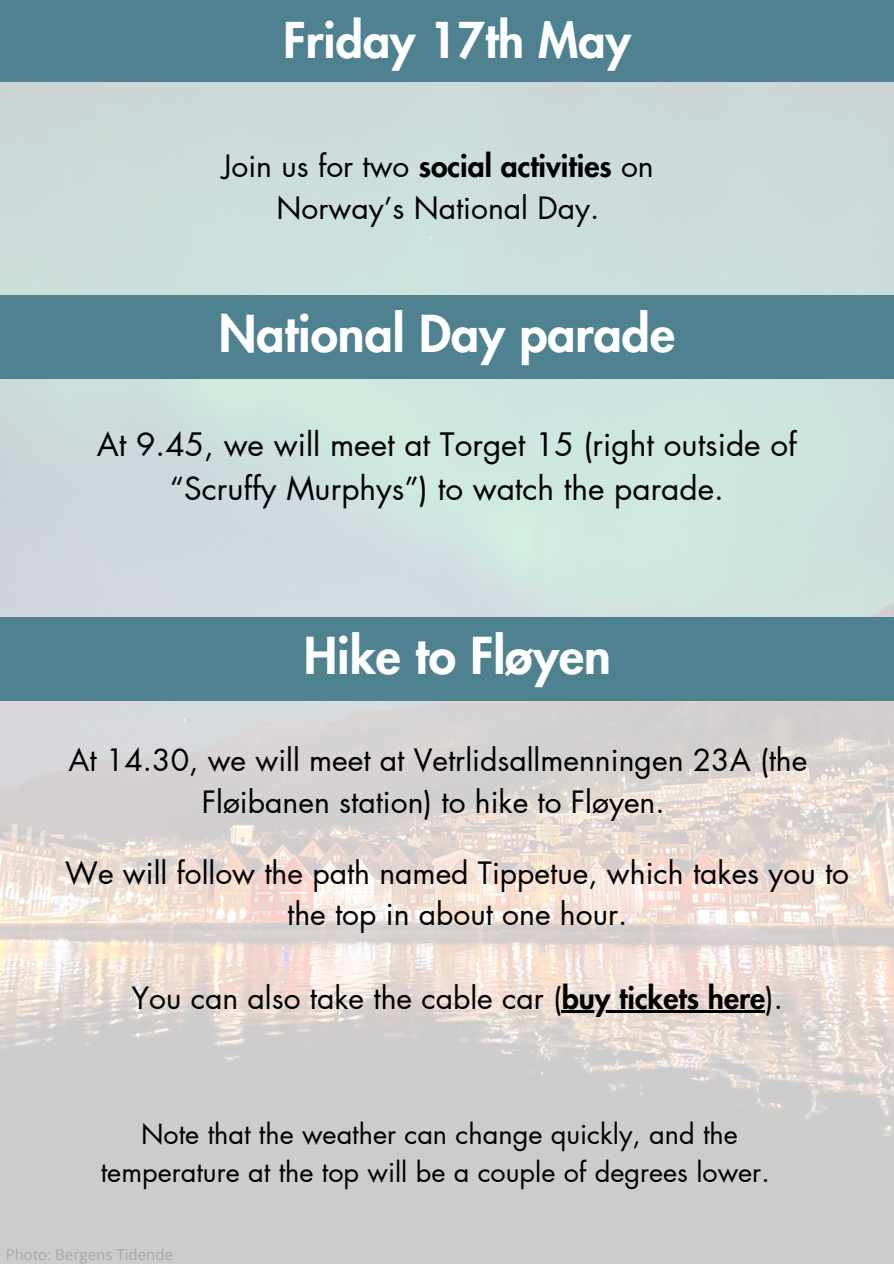
<style>
.page{position:relative;width:894px;height:1264px;background:#fff}
.page>*{position:absolute;margin:0;border:0;box-sizing:border-box;transform-origin:0 0}
.t1{font:800 49.65px "Futura LT Pro";color:#fff}
.t2{font:800 48.15px "Futura LT Pro";color:#fff}
.t3{font:31.5px/43.8px "Futura LT Pro";color:#000;text-align:center}
.t4{font:30px/41.7px "Futura LT Pro";color:#000;text-align:center}
.t5{font:27px/37.2px "Futura LT Pro";color:#000;text-align:center}
.t6{font:15px "Open Sans";color:#a6a6a6}
.s1{font-weight:800}
</style>
<div class="page">
<img style="left:0;top:81px;width:893px;height:1182px">
<div style="left:0;top:295px;width:893px;height:83px;background:#4e8291"></div>
<div style="left:0;top:617px;width:893px;height:83px;background:#4e8291"></div>
<hr style="left:561px;top:1010px;width:204px;height:3px;background:#000">
<div style="left:0;top:0;width:893px;height:81px;background:#4e8291"></div>
<h2 class="t2" style="left:283px;top:18px;width:348px">Friday 17th May</h2>
<p class="t4" style="left:222px;top:146px;width:433px">Join us for two <span class="s1">social activities</span> on<br>Norway’s National Day.</p>
<h2 class="t1" style="left:219px;top:311px;width:457px">National Day parade</h2>
<h2 class="t3" style="left:97px;top:424px;width:701px">At 9.45, we will meet at Torget 15 (right outside of “Scruffy Murphys”) to watch the parade.</h2>
<h1 class="t1" style="left:303px;top:633px;width:308px">Hike to Fløyen</h1>
<h1 class="t4" style="left:68px;top:740px;width:740px">At 14.30, we will meet at Vetrlidsallmenningen 23A (the<br>Fløibanen station) to hike to Fløyen.</h1>
<h2 class="t4" style="left:65px;top:853px;width:785px">We will follow the path named Tippetue, which takes you to the top in about one hour.</h2>
<h2 class="t4" style="left:131px;top:977px;width:653px">You can also take the cable car (<span class="s1">buy tickets here</span>).</h2>
<h3 class="t5" style="left:101px;top:1116px;width:670px">Note that the weather can change quickly, and the temperature at the top will be a couple of degrees lower.</h3>
<h1 class="t6" style="left:6px;top:1244px;width:169px">Photo: Bergens Tidende</h1>
</div>
